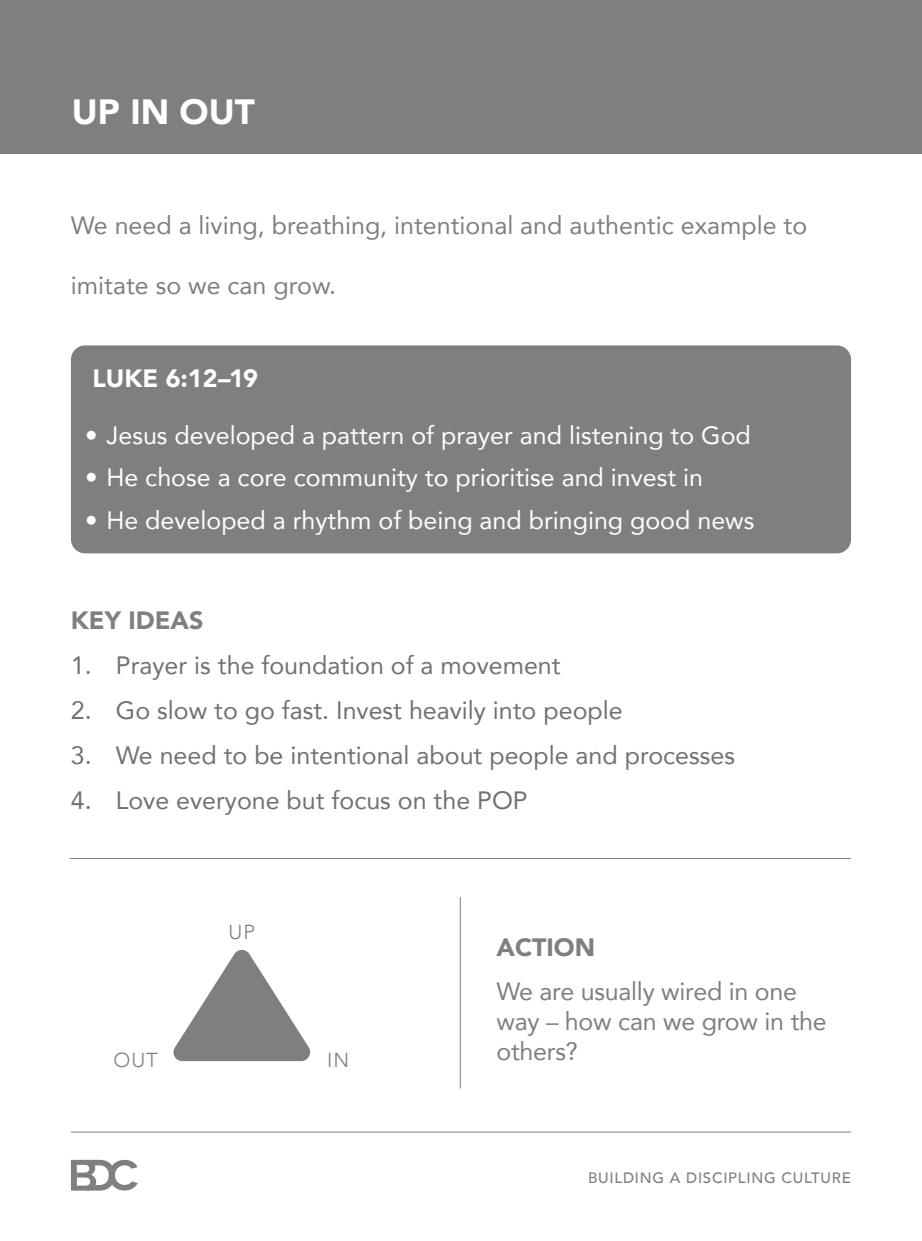
<style>
.page{position:relative;width:922px;height:1241px;background:#fff}
.page>*{position:absolute;margin:0;border:0;box-sizing:border-box;transform-origin:0 0}
.t1{font:900 35px "Avenir";color:#fff}
.t2{font:25px "Avenir";color:#736f75}
.t3{font:25px "Avenir";color:#fff}
.t4{font:25px/30px "Avenir";color:#7f7f7f}
.t5{font:900 25px "Avenir";color:#7f7f7f}
.t6{font:900 25px "Avenir";color:#fff}
.t7{font:300 20.25px "Avenir";letter-spacing:.05em;color:#7f7f7f}
.t8{font:500 15px "Avenir";letter-spacing:.05em;color:#7f7f7f}
</style>
<div class="page">
<div style="left:0;top:0;width:921px;height:153px;background:#7f7f7f"></div>
<hr style="left:69px;top:857px;width:781px;height:1px;background:#7f7f7f">
<hr style="left:71px;top:1131px;width:779px;height:1px;background:#7f7f7f">
<svg style="left:71px;top:1159px;width:67px;height:31px"></svg>
<hr style="left:459px;top:896px;width:1px;height:192px;background:#7f7f7f">
<div style="left:71px;top:345px;width:779px;height:208px;background:#7f7f7f;border-radius:14px"></div>
<svg style="left:173px;top:950px;width:138px;height:110px"></svg>
<p class="t1" style="left:72px;top:82px;width:184px">UP IN OUT</p>
<p class="t4" style="left:71px;top:210px;width:737px">We need a living, breathing, intentional and authentic example to</p>
<p class="t4" style="left:71px;top:270px;width:266px">imitate so we can grow.</p>
<p class="t6" style="left:92px;top:357px;width:167px">LUKE 6:12–19</p>
<p class="t3" style="left:85px;top:415px;width:667px">• Jesus developed a pattern of prayer and listening to God</p>
<p class="t3" style="left:85px;top:457px;width:619px">• He chose a core community to prioritise and invest in</p>
<p class="t3" style="left:85px;top:500px;width:670px">• He developed a rhythm of being and bringing good news</p>
<p class="t5" style="left:71px;top:599px;width:134px">KEY IDEAS</p>
<p class="t2" style="left:71px;top:645px;width:491px">1. Prayer is the foundation of a movement</p>
<p class="t2" style="left:71px;top:690px;width:553px">2. Go slow to go fast. Invest heavily into people</p>
<p class="t2" style="left:71px;top:735px;width:665px">3. We need to be intentional about people and processes</p>
<p class="t2" style="left:71px;top:780px;width:458px">4. Love everyone but focus on the POP</p>
<p class="t7" style="left:228px;top:920px;width:28px">UP</p>
<p class="t7" style="left:113px;top:1047px;width:46px">OUT</p>
<p class="t7" style="left:327px;top:1047px;width:24px">IN</p>
<p class="t5" style="left:496px;top:925px;width:100px">ACTION</p>
<p class="t4" style="left:496px;top:975px;width:332px">We are usually wired in one way – how can we grow in the others?</p>
<p class="t8" style="left:588px;top:1164px;width:264px">BUILDING A DISCIPLING CULTURE</p>
</div>
